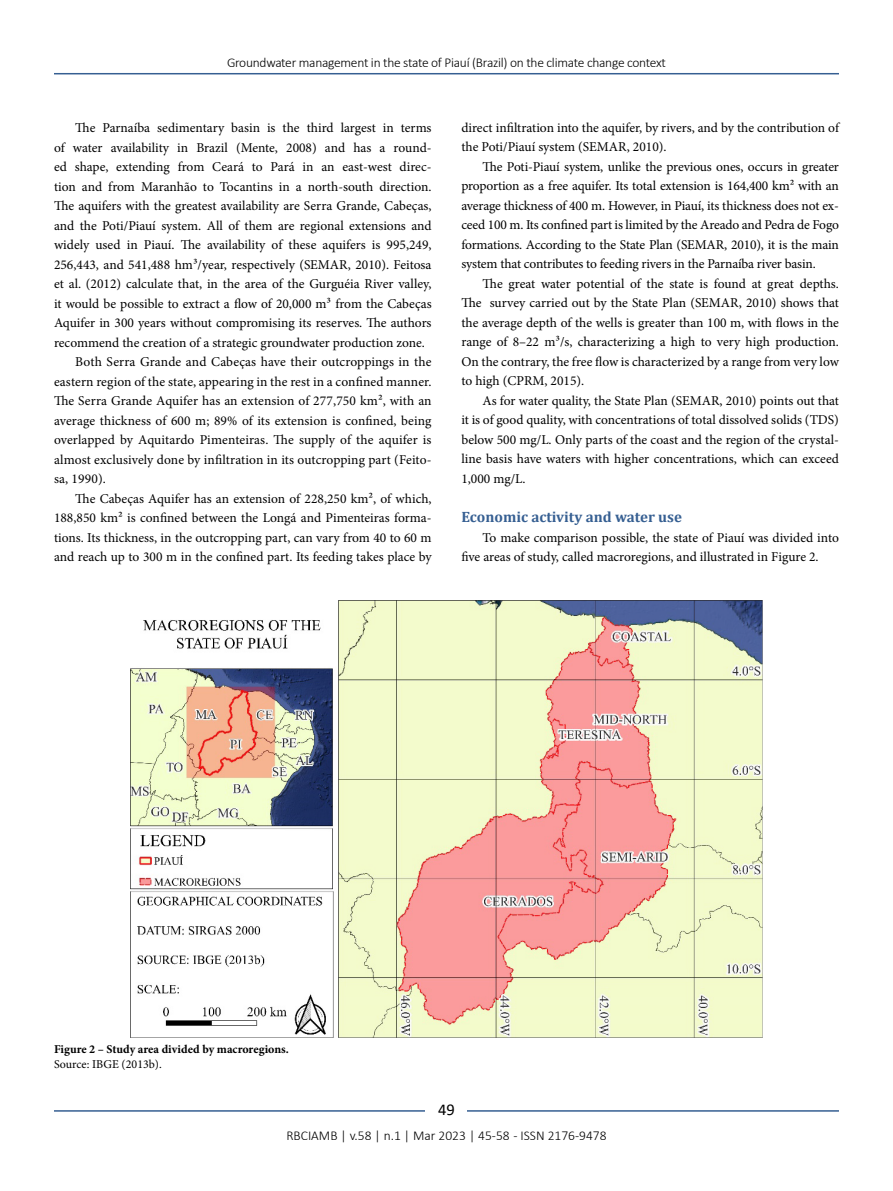
<style>
.page{position:relative;width:893px;height:1191px;background:#fff}
.page>*{position:absolute;margin:0;border:0;box-sizing:border-box;transform-origin:0 0}
.t1{font:16.5px "Calibri";color:#000}
.t2{font:700 15px "Cambria";color:#365f92}
.t3{font:13.5px/19.5px "Minion Pro";color:#000;text-align:justify}
.t4{font:300 13.5px "Calibri";letter-spacing:-.02em;color:#000}
.t5{font:300 13.5px "Calibri";color:#000}
.t6{font:700 12px "Minion Pro";color:#000}
.t7{font:12px "Minion Pro";color:#000}
</style>
<div class="page">
<hr style="left:54px;top:73px;width:785px;height:1px;background:#365f92">
<hr style="left:54px;top:1110px;width:785px;height:1px;background:#365f92">
<div style="left:426px;top:1096px;width:41px;height:26px;background:#fff"></div>
<img style="left:131px;top:600px;width:631px;height:437px">
<p class="t4" style="left:227px;top:54px;width:440px">Groundwater management in the state of Piauí (Brazil) on the climate change context</p>
<p class="t3" style="left:75px;top:118px;width:358px">The Parnaíba sedimentary basin is the third largest in terms</p>
<p class="t3" style="left:54px;top:138px;width:379px">of water availability in Brazil (Mente, 2008) and has a round-</p>
<p class="t3" style="left:54px;top:157px;width:379px">ed shape, extending from Ceará to Pará in an east-west direc-</p>
<p class="t3" style="left:54px;top:176px;width:379px">tion and from Maranhão to Tocantins in a north-south direction.</p>
<p class="t3" style="left:54px;top:196px;width:379px">The aquifers with the greatest availability are Serra Grande, Cabeças,</p>
<p class="t3" style="left:54px;top:215px;width:379px">and the Poti/Piauí system. All of them are regional extensions and</p>
<p class="t3" style="left:54px;top:235px;width:379px">widely used in Piauí. The availability of these aquifers is 995,249,</p>
<p class="t3" style="left:54px;top:254px;width:379px">256,443, and 541,488 hm³/year, respectively (SEMAR, 2010). Feitosa</p>
<p class="t3" style="left:54px;top:274px;width:379px">et al. (2012) calculate that, in the area of the Gurguéia River valley,</p>
<p class="t3" style="left:54px;top:293px;width:379px">it would be possible to extract a flow of 20,000 m³ from the Cabeças</p>
<p class="t3" style="left:54px;top:313px;width:379px">Aquifer in 300 years without compromising its reserves. The authors</p>
<p class="t3" style="left:54px;top:332px;width:373px">recommend the creation of a strategic groundwater production zone.</p>
<p class="t3" style="left:75px;top:352px;width:358px">Both Serra Grande and Cabeças have their outcroppings in the</p>
<p class="t3" style="left:54px;top:371px;width:379px">eastern region of the state, appearing in the rest in a confined manner.</p>
<p class="t3" style="left:54px;top:391px;width:379px">The Serra Grande Aquifer has an extension of 277,750 km², with an</p>
<p class="t3" style="left:54px;top:410px;width:379px">average thickness of 600 m; 89% of its extension is confined, being</p>
<p class="t3" style="left:54px;top:430px;width:379px">overlapped by Aquitardo Pimenteiras. The supply of the aquifer is</p>
<p class="t3" style="left:54px;top:449px;width:379px">almost exclusively done by infiltration in its outcropping part (Feito-</p>
<p class="t3" style="left:54px;top:469px;width:53px">sa, 1990).</p>
<p class="t3" style="left:75px;top:488px;width:358px">The Cabeças Aquifer has an extension of 228,250 km², of which,</p>
<p class="t3" style="left:54px;top:508px;width:379px">188,850 km² is confined between the Longá and Pimenteiras forma-</p>
<p class="t3" style="left:54px;top:527px;width:379px">tions. Its thickness, in the outcropping part, can vary from 40 to 60 m</p>
<p class="t3" style="left:54px;top:547px;width:379px">and reach up to 300 m in the confined part. Its feeding takes place by</p>
<p class="t3" style="left:461px;top:118px;width:379px">direct infiltration into the aquifer, by rivers, and by the contribution of the Poti/Piauí system (SEMAR, 2010).</p>
<p class="t3" style="left:461px;top:157px;width:379px;text-indent:21px">The Poti-Piauí system, unlike the previous ones, occurs in greater proportion as a free aquifer. Its total extension is 164,400 km² with an average thickness of 400 m. However, in Piauí, its thickness does not ex&shy;ceed 100 m. Its confined part is limited by the Areado and Pedra de Fogo formations. According to the State Plan (SEMAR, 2010), it is the main system that contributes to feeding rivers in the Parnaíba river basin.</p>
<p class="t3" style="left:461px;top:274px;width:379px;text-indent:21px">The great water potential of the state is found at great depths.<br>The survey carried out by the State Plan (SEMAR, 2010) shows that the average depth of the wells is greater than 100 m, with flows in the range of 8–22 m³/s, characterizing a high to very high production.<br>On the contrary, the free flow is characterized by a range from very low to high (CPRM, 2015).</p>
<p class="t3" style="left:461px;top:391px;width:379px;text-indent:21px">As for water quality, the State Plan (SEMAR, 2010) points out that it is of good quality, with concentrations of total dissolved solids (TDS) below 500 mg/L. Only parts of the coast and the region of the crystal&shy;line basis have waters with higher concentrations, which can exceed 1,000 mg/L.</p>
<p class="t2" style="left:461px;top:506px;width:222px">Economic activity and water use</p>
<p class="t3" style="left:461px;top:528px;width:379px;text-indent:21px">To make comparison possible, the state of Piauí was divided into five areas of study, called macroregions, and illustrated in Figure 2.</p>
<p class="t6" style="left:54px;top:1040px;width:236px">Figure 2 – Study area divided by macroregions.</p>
<p class="t7" style="left:54px;top:1055px;width:109px">Source: IBGE (2013b).</p>
<p class="t1" style="left:438px;top:1098px;width:18px">49</p>
<p class="t5" style="left:286px;top:1126px;width:322px">RBCIAMB | v.58 | n.1 | Mar 2023 | 45-58 - ISSN 2176-9478</p>
</div>
